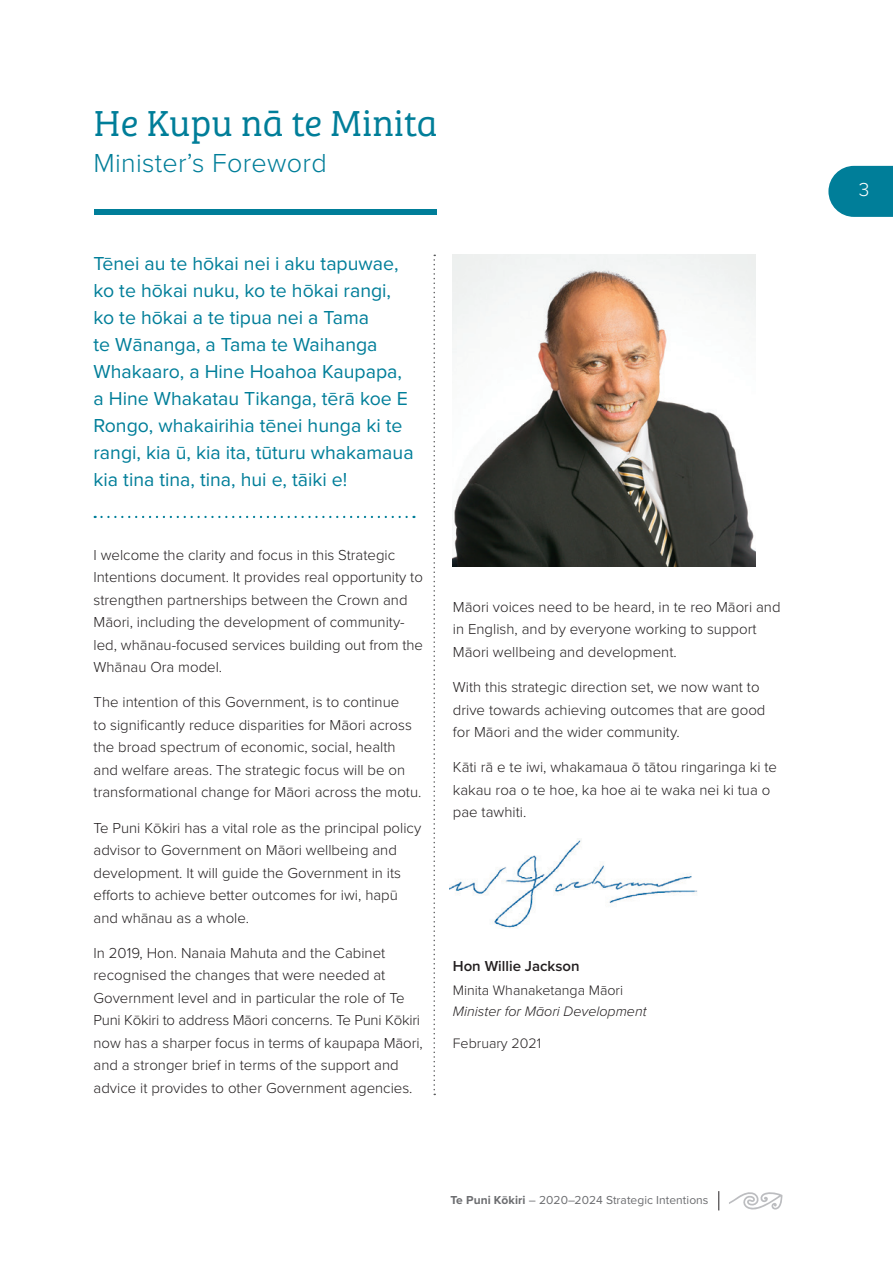
<style>
.page{position:relative;width:893px;height:1263px;background:#fff}
.page>*{position:absolute;margin:0;border:0;box-sizing:border-box;transform-origin:0 0}
.t1{font:300 37.5px "Bree Serif";color:#007e99}
.t2{font:300 27px "Proxima Nova";letter-spacing:.01em;color:#007e99}
.t3{font:19.5px/27px "Proxima Nova";color:#007e99}
.t4{font:300 19.5px "Proxima Nova";color:#fff}
.t5{font:300 15px/22.5px "Proxima Nova";color:#231f20}
.t6{font:600 15px "Proxima Nova";color:#231f20}
.t7{font:300 14.25px "Proxima Nova";color:#231f20}
.t8{font:italic 300 14.25px "Proxima Nova";color:#231f20}
.t9{font:12px "Proxima Nova";letter-spacing:.005em;color:#6c6d70}
.s1{font-weight:700}
</style>
<div class="page">
<svg style="left:828px;top:166px;width:65px;height:51px;background:#178aa2"></svg>
<svg style="left:729px;top:1192px;width:54px;height:18px"></svg>
<svg style="left:718px;top:1191px;width:1px;height:19px"></svg>
<div style="left:94px;top:210px;width:342px;height:5px;background:#007e99"></div>
<img style="left:453px;top:255px;width:303px;height:312px">
<svg style="left:95px;top:516px;width:319px;height:2px"></svg>
<svg style="left:433px;top:255px;width:2px;height:840px"></svg>
<img style="left:450px;top:839px;width:247px;height:90px">
<h1 class="t1" style="left:94px;top:96px;width:345px">He Kupu nā te Minita</h1>
<h2 class="t2" style="left:94px;top:143px;width:235px">Minister’s Foreword</h2>
<p class="t3" style="left:94px;top:249px;width:322px">Tēnei au te hōkai nei i aku tapuwae, ko te hōkai nuku, ko te hōkai rangi, ko te hōkai a te tipua nei a Tama<br>te Wānanga, a Tama te Waihanga Whakaaro, a Hine Hoahoa Kaupapa, a Hine Whakatau Tikanga, tērā koe E Rongo, whakairihia tēnei hunga ki te rangi, kia ū, kia ita, tūturu whakamaua kia tina tina, tina, hui e, tāiki e!</p>
<p class="t5" style="left:94px;top:543px;width:331px">I welcome the clarity and focus in this Strategic Intentions document. It provides real opportunity to strengthen partnerships between the Crown and Māori, including the development of community&shy;led, whānau-focused services building out from the Whānau Ora model.</p>
<p class="t5" style="left:94px;top:690px;width:329px">The intention of this Government, is to continue<br>to significantly reduce disparities for Māori across the broad spectrum of economic, social, health and welfare areas. The strategic focus will be on transformational change for Māori across the motu.</p>
<p class="t5" style="left:94px;top:816px;width:329px">Te Puni Kōkiri has a vital role as the principal policy advisor to Government on Māori wellbeing and development. It will guide the Government in its efforts to achieve better outcomes for iwi, hapū and whānau as a whole.</p>
<p class="t5" style="left:94px;top:941px;width:331px">In 2019, Hon. Nanaia Mahuta and the Cabinet recognised the changes that were needed at Government level and in particular the role of Te Puni Kōkiri to address Māori concerns. Te Puni Kōkiri now has a sharper focus in terms of kaupapa Māori, and a stronger brief in terms of the support and advice it provides to other Government agencies.</p>
<p class="t5" style="left:453px;top:595px;width:329px">Māori voices need to be heard, in te reo Māori and in English, and by everyone working to support<br>Māori wellbeing and development.</p>
<p class="t5" style="left:453px;top:675px;width:314px">With this strategic direction set, we now want to drive towards achieving outcomes that are good for Māori and the wider community.</p>
<p class="t5" style="left:453px;top:755px;width:326px">Kāti rā e te iwi, whakamaua ō tātou ringaringa ki te kakau roa o te hoe, ka hoe ai te waka nei ki tua o pae tawhiti.</p>
<p class="t6" style="left:453px;top:955px;width:128px">Hon Willie Jackson</p>
<p class="t7" style="left:453px;top:979px;width:172px">Minita Whanaketanga Māori</p>
<p class="t8" style="left:453px;top:1000px;width:195px">Minister for Māori Development</p>
<p class="t7" style="left:453px;top:1033px;width:90px">February 2021</p>
<p class="t9" style="left:450px;top:1190px;width:260px"><span class="s1">Te Puni Kōkiri</span> – 2020–2024 Strategic Intentions</p>
<h3 class="t4" style="left:859px;top:175px;width:12px">3</h3>
</div>
